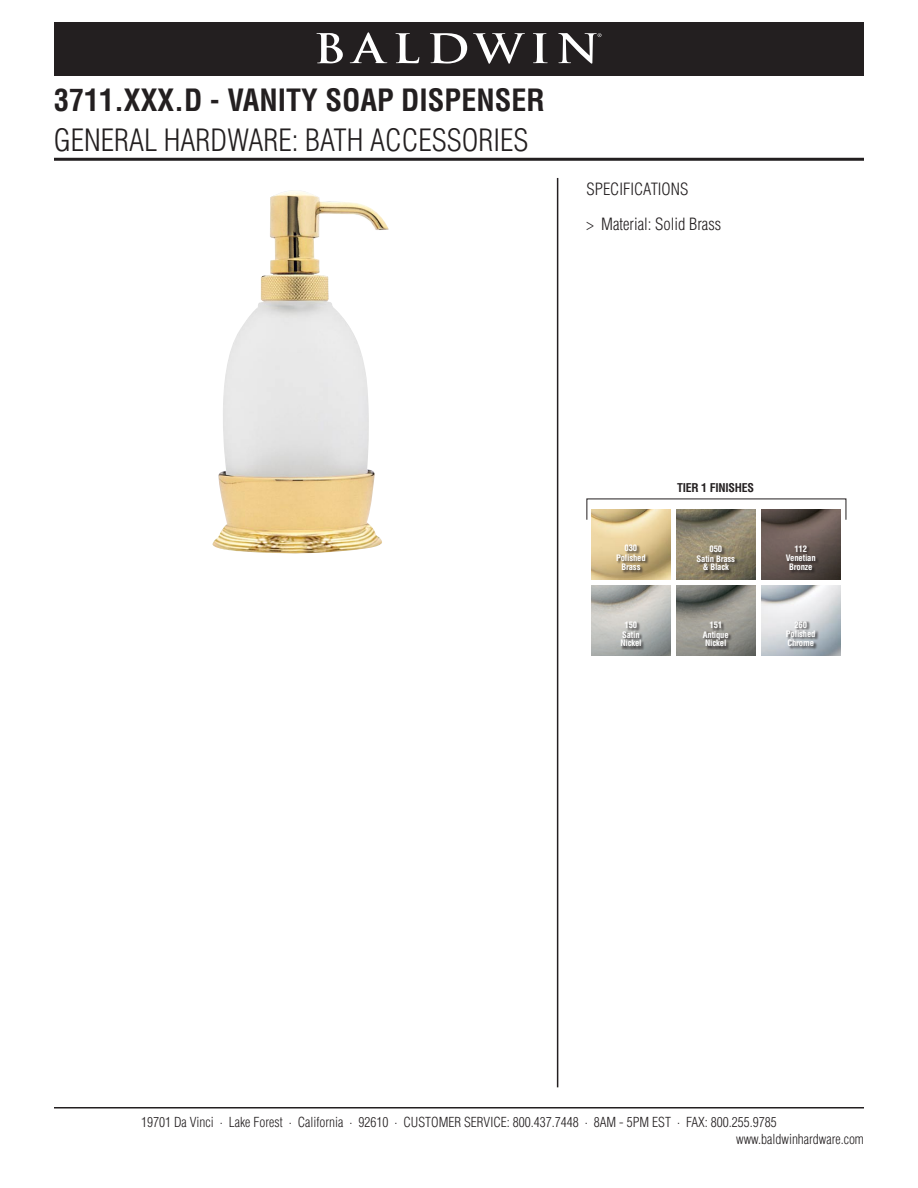
<style>
.page{position:relative;width:918px;height:1188px;background:#fff}
.page>*{position:absolute;margin:0;border:0;box-sizing:border-box;transform-origin:0 0}
.t1{font:300 condensed 30px "Helvetica";color:#231f20}
.t2{font:700 condensed 30px "Helvetica";color:#231f20}
.t3{font:300 condensed 16.5px "Helvetica";color:#231f20}
.t4{font:300 condensed 13.5px "Helvetica";color:#231f20}
.Paragraph_Style_1{font:700 condensed 11.85px "Helvetica";letter-spacing:-.02em;color:#231f20}
.t5{font:700 condensed 8.7px "Helvetica";letter-spacing:-.02em;color:#fff}
</style>
<div class="page">
<div style="left:54px;top:22px;width:810px;height:54px;background:#231f20"></div>
<svg style="left:316px;top:33px;width:27px;height:30px"></svg>
<svg style="left:350px;top:32px;width:37px;height:31px"></svg>
<svg style="left:395px;top:33px;width:24px;height:30px"></svg>
<svg style="left:430px;top:33px;width:37px;height:31px"></svg>
<svg style="left:533px;top:33px;width:15px;height:30px"></svg>
<svg style="left:558px;top:33px;width:44px;height:31px"></svg>
<svg style="left:473px;top:33px;width:52px;height:31px"></svg>
<hr style="left:557px;top:178px;width:1px;height:909px;background:#231f20">
<hr style="left:54px;top:1107px;width:810px;height:1px;background:#231f20">
<hr style="left:54px;top:158px;width:810px;height:3px;background:#231f20">
<img style="left:676px;top:509px;width:79px;height:71px">
<div style="left:698px;top:546px;width:41px;height:29px;background:#231f20;opacity:.75"></div>
<img style="left:592px;top:586px;width:79px;height:70px">
<div style="left:621px;top:622px;width:24px;height:28px;background:#231f20;opacity:.75"></div>
<img style="left:761px;top:586px;width:79px;height:70px">
<div style="left:787px;top:621px;width:32px;height:29px;background:#231f20;opacity:.75"></div>
<img style="left:761px;top:509px;width:79px;height:71px">
<div style="left:786px;top:545px;width:33px;height:29px;background:#231f20;opacity:.75"></div>
<img style="left:676px;top:586px;width:79px;height:70px">
<div style="left:703px;top:622px;width:30px;height:28px;background:#231f20;opacity:.75"></div>
<img style="left:592px;top:509px;width:79px;height:71px">
<div style="left:617px;top:545px;width:32px;height:29px;background:#231f20;opacity:.75"></div>
<div style="left:586px;top:499px;width:260px;height:21px;border:1px solid #231f20"></div>
<img style="left:213px;top:190px;width:176px;height:364px">
<p class="t2" style="left:54px;top:81px;width:492px">3711.XXX.D - VANITY SOAP DISPENSER</p>
<p class="t1" style="left:54px;top:121px;width:476px">GENERAL HARDWARE: BATH ACCESSORIES</p>
<p class="t3" style="left:586px;top:179px;width:103px">SPECIFICATIONS</p>
<p class="t3" style="left:586px;top:214px;width:136px">&gt; Material: Solid Brass</p>
<p class="t5" style="left:625px;top:543px;width:14px">030</p>
<p class="t5" style="left:616px;top:552px;width:31px">Polished</p>
<p class="t5" style="left:621px;top:561px;width:21px">Brass</p>
<p class="t5" style="left:625px;top:619px;width:14px">150</p>
<p class="t5" style="left:622px;top:629px;width:19px">Satin</p>
<p class="t5" style="left:620px;top:638px;width:23px">Nickel</p>
<p class="Paragraph_Style_1" style="left:677px;top:480px;width:78px">TIER 1 FINISHES</p>
<p class="t5" style="left:710px;top:544px;width:14px">050</p>
<p class="t5" style="left:697px;top:553px;width:40px">Satin Brass</p>
<p class="t5" style="left:703px;top:562px;width:28px">&amp; Black</p>
<p class="t5" style="left:710px;top:619px;width:14px">151</p>
<p class="t5" style="left:703px;top:629px;width:27px">Antique</p>
<p class="t5" style="left:705px;top:638px;width:23px">Nickel</p>
<p class="t5" style="left:794px;top:543px;width:14px">112</p>
<p class="t5" style="left:786px;top:553px;width:31px">Venetian</p>
<p class="t5" style="left:789px;top:561px;width:25px">Bronze</p>
<p class="t5" style="left:794px;top:619px;width:14px">260</p>
<p class="t5" style="left:786px;top:629px;width:31px">Polished</p>
<p class="t5" style="left:787px;top:637px;width:28px">Chrome</p>
<p class="t4" style="left:141px;top:1114px;width:637px">19701 Da Vinci . Lake Forest . California . 92610 . CUSTOMER SERVICE: 800.437.7448 . 8AM - 5PM EST . FAX: 800.255.9785</p>
<p class="t4" style="left:736px;top:1130px;width:129px">www.baldwinhardware.com</p>
</div>
